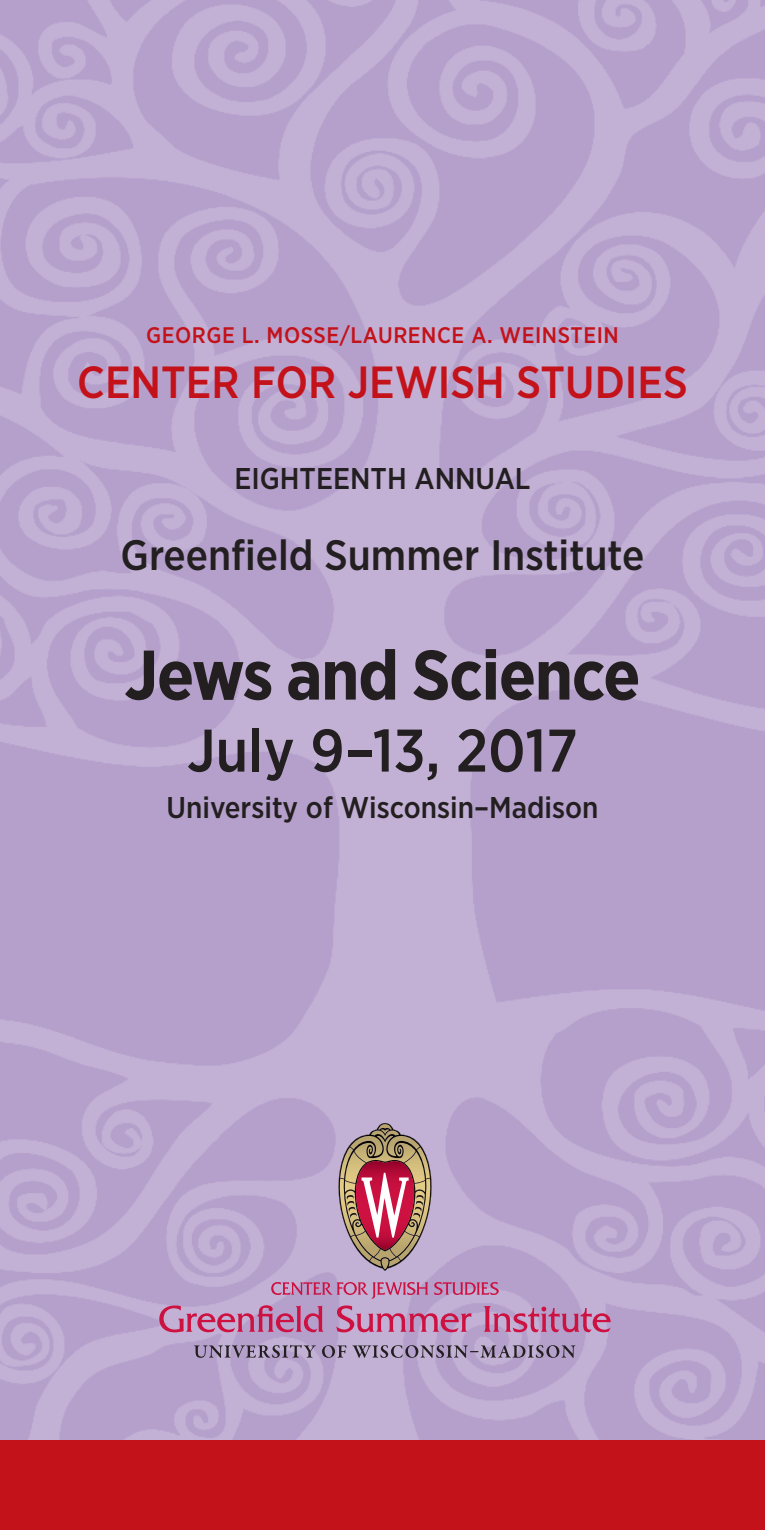
<style>
.page{position:relative;width:765px;height:1530px;background:#fff}
.page>*{position:absolute;margin:0;border:0;box-sizing:border-box;transform-origin:0 0}
.t1{font:700 70px "Gotham Narrow";letter-spacing:-.02em;color:#231f20}
.t2{font:500 60px "Gotham Narrow";color:#231f20}
.t3{font:500 45px "Gotham Narrow";color:#c4121a}
.t4{font:500 42.5px "Gotham Narrow";color:#231f20}
.t5{font:500 30px "Gotham Narrow";color:#231f20}
.t6{font:500 22.5px "Gotham Narrow";letter-spacing:.025em;color:#c4121a}
</style>
<div class="page">
<img style="left:0;top:0;width:765px;height:1440px">
<svg style="left:337px;top:1123px;width:96px;height:148px;background:#b28182"></svg>
<svg style="left:159px;top:1305px;width:165px;height:27px;background:#c178a2"></svg>
<svg style="left:336px;top:1305px;width:135px;height:27px;background:#c27ea8"></svg>
<svg style="left:484px;top:1306px;width:127px;height:26px;background:#c076a1"></svg>
<svg style="left:194px;top:1345px;width:122px;height:13px;background:#8f819e"></svg>
<svg style="left:322px;top:1345px;width:24px;height:13px"></svg>
<svg style="left:352px;top:1345px;width:223px;height:13px;background:#90819e"></svg>
<svg style="left:271px;top:1282px;width:157px;height:17px;background:#c182ab"></svg>
<svg style="left:434px;top:1282px;width:65px;height:13px"></svg>
<div style="left:0;top:1440px;width:765px;height:90px;background:#c4121a"></div>
<p class="t6" style="left:146px;top:320px;width:474px">GEORGE L. MOSSE/LAURENCE A. WEINSTEIN</p>
<p class="t3" style="left:77px;top:353px;width:612px">CENTER FOR JEWISH STUDIES</p>
<p class="t5" style="left:234px;top:459px;width:298px">EIGHTEENTH ANNUAL</p>
<p class="t4" style="left:121px;top:528px;width:525px">Greenfield Summer Institute</p>
<p class="t1" style="left:124px;top:630px;width:518px">Jews and Science</p>
<p class="t2" style="left:187px;top:712px;width:392px">July 9–13, 2017</p>
<p class="t5" style="left:167px;top:788px;width:433px">University of Wisconsin–Madison</p>
</div>
